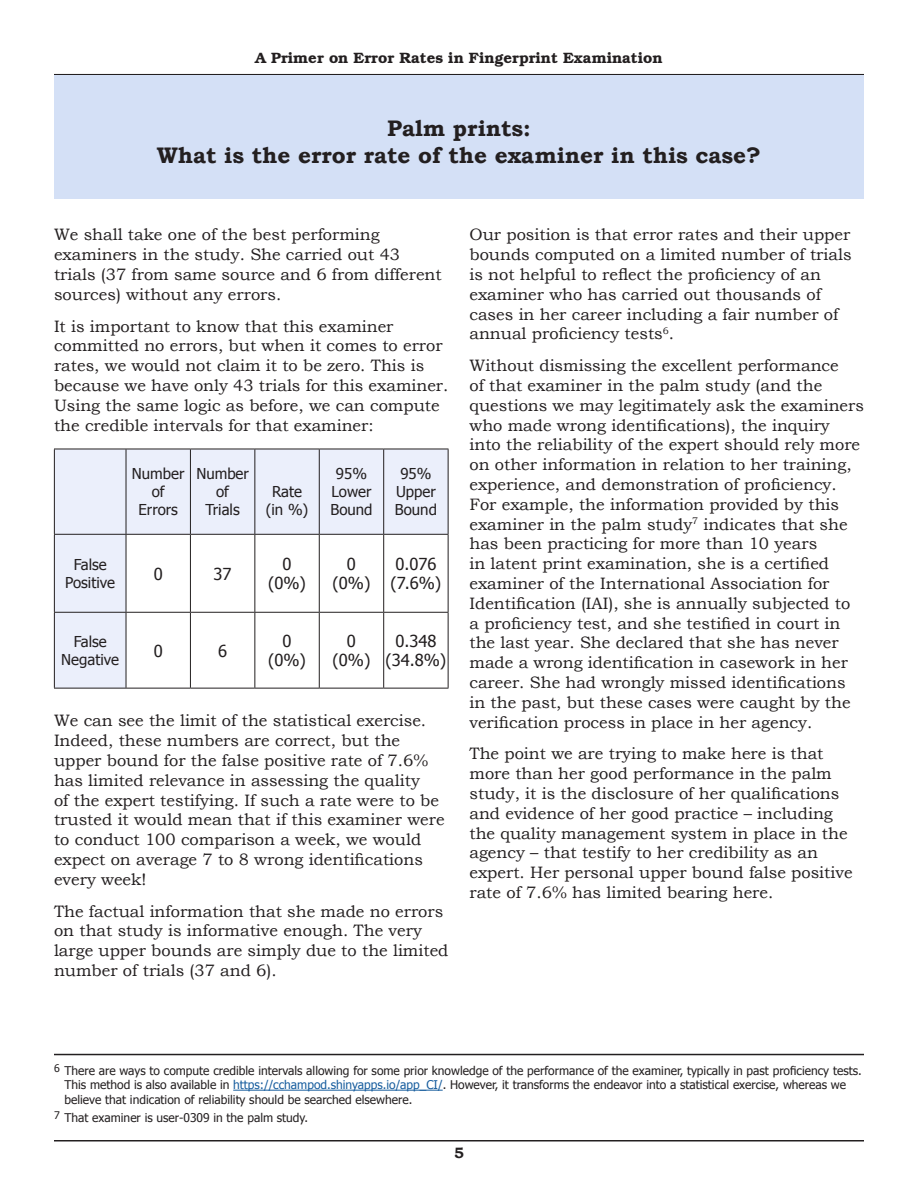
<style>
.page{position:relative;width:918px;height:1188px;background:#fff}
.page>*{position:absolute;margin:0;border:0;box-sizing:border-box;transform-origin:0 0}
.Subhead_1{font:700 22.5px/27px "Bookman Old Style";color:#231f20;text-align:center}
.body{font:16.5px/19.8px "Bookman Old Style";color:#231f20}
.body-2{font:16.5px/19.8px "Tahoma";color:#231f20;text-align:center}
.body-3{font:15px/18px "Tahoma";color:#231f20;text-align:center}
.t1{font:600 15px "Bookman Std";color:#231f20}
.t2{font:700 15px "Bookman Old Style";color:#231f20}
.t3{font:12px/14.4px "Tahoma";color:#231f20}
.s1{color:#175d9e}
</style>
<div class="page">
<hr style="left:54px;top:74px;width:810px;height:1px;background:#231f20">
<hr style="left:54px;top:1140px;width:810px;height:2px;background:#231f20">
<div style="left:54px;top:75px;width:810px;height:124px;background:#d4e0f6"></div>
<svg style="left:55px;top:450px;width:393px;height:238px"></svg>
<hr style="left:54px;top:449px;width:72px;height:1px;background:#231f20">
<hr style="left:54px;top:449px;width:1px;height:85px;background:#231f20">
<hr style="left:126px;top:449px;width:64px;height:1px;background:#231f20">
<hr style="left:126px;top:449px;width:1px;height:85px;background:#231f20">
<hr style="left:190px;top:449px;width:65px;height:1px;background:#231f20">
<hr style="left:190px;top:449px;width:1px;height:85px;background:#231f20">
<hr style="left:255px;top:449px;width:64px;height:1px;background:#231f20">
<hr style="left:254px;top:449px;width:1px;height:85px;background:#231f20">
<hr style="left:319px;top:449px;width:65px;height:1px;background:#231f20">
<hr style="left:319px;top:449px;width:1px;height:85px;background:#231f20">
<hr style="left:384px;top:449px;width:64px;height:1px;background:#231f20">
<hr style="left:383px;top:449px;width:1px;height:85px;background:#231f20">
<hr style="left:448px;top:449px;width:1px;height:85px;background:#231f20">
<hr style="left:54px;top:534px;width:72px;height:1px;background:#231f20">
<hr style="left:54px;top:535px;width:1px;height:77px;background:#231f20">
<hr style="left:126px;top:534px;width:64px;height:1px;background:#231f20">
<hr style="left:126px;top:535px;width:1px;height:77px;background:#231f20">
<hr style="left:190px;top:534px;width:65px;height:1px;background:#231f20">
<hr style="left:190px;top:535px;width:1px;height:77px;background:#231f20">
<hr style="left:255px;top:534px;width:64px;height:1px;background:#231f20">
<hr style="left:254px;top:535px;width:1px;height:77px;background:#231f20">
<hr style="left:319px;top:534px;width:65px;height:1px;background:#231f20">
<hr style="left:319px;top:535px;width:1px;height:77px;background:#231f20">
<hr style="left:384px;top:534px;width:64px;height:1px;background:#231f20">
<hr style="left:383px;top:535px;width:1px;height:77px;background:#231f20">
<hr style="left:448px;top:535px;width:1px;height:77px;background:#231f20">
<hr style="left:54px;top:612px;width:72px;height:1px;background:#231f20">
<hr style="left:54px;top:613px;width:1px;height:75px;background:#231f20">
<hr style="left:126px;top:612px;width:64px;height:1px;background:#231f20">
<hr style="left:126px;top:613px;width:1px;height:75px;background:#231f20">
<hr style="left:190px;top:612px;width:65px;height:1px;background:#231f20">
<hr style="left:190px;top:613px;width:1px;height:75px;background:#231f20">
<hr style="left:255px;top:612px;width:64px;height:1px;background:#231f20">
<hr style="left:254px;top:613px;width:1px;height:75px;background:#231f20">
<hr style="left:319px;top:612px;width:65px;height:1px;background:#231f20">
<hr style="left:319px;top:613px;width:1px;height:75px;background:#231f20">
<hr style="left:384px;top:612px;width:64px;height:1px;background:#231f20">
<hr style="left:383px;top:613px;width:1px;height:75px;background:#231f20">
<hr style="left:448px;top:613px;width:1px;height:75px;background:#231f20">
<hr style="left:54px;top:688px;width:72px;height:1px;background:#231f20">
<hr style="left:126px;top:688px;width:64px;height:1px;background:#231f20">
<hr style="left:190px;top:688px;width:65px;height:1px;background:#231f20">
<hr style="left:255px;top:688px;width:64px;height:1px;background:#231f20">
<hr style="left:319px;top:688px;width:65px;height:1px;background:#231f20">
<hr style="left:384px;top:688px;width:64px;height:1px;background:#231f20">
<hr style="left:54px;top:1054px;width:810px;height:1px;background:#231f20">
<hr style="left:233px;top:1090px;width:210px;height:1px;background:#175d9e">
<p class="t1" style="left:255px;top:49px;width:409px">A Primer on Error Rates in Fingerprint Examination</p>
<p class="Subhead_1" style="left:157px;top:114px;width:606px">Palm prints:<br>What is the error rate of the examiner in this case?</p>
<p class="body" style="left:54px;top:225px;width:389px">We shall take one of the best performing examiners in the study. She carried out 43 trials (37 from same source and 6 from different sources) without any errors.</p>
<p class="body" style="left:54px;top:316px;width:396px">It is important to know that this examiner committed no errors, but when it comes to error rates, we would not claim it to be zero. This is because we have only 43 trials for this examiner.<br>Using the same logic as before, we can compute the credible intervals for that examiner:</p>
<p class="body-3" style="left:132px;top:464px;width:54px">Number of<br>Errors</p>
<p class="body-3" style="left:196px;top:464px;width:54px">Number of<br>Trials</p>
<p class="body-3" style="left:330px;top:464px;width:44px">95%<br>Lower<br>Bound</p>
<p class="body-3" style="left:395px;top:464px;width:44px">95%<br>Upper<br>Bound</p>
<p class="body-3" style="left:266px;top:482px;width:44px">Rate (in %)</p>
<p class="body-3" style="left:65px;top:555px;width:51px">False<br>Positive</p>
<p class="body-2" style="left:154px;top:563px;width:11px">0</p>
<p class="body-2" style="left:214px;top:563px;width:20px">37</p>
<p class="body-2" style="left:268px;top:553px;width:39px">0 (0%)</p>
<p class="body-2" style="left:333px;top:553px;width:39px">0 (0%)</p>
<p class="body-2" style="left:391px;top:553px;width:52px;text-align:left">0.076 (7.6%)</p>
<p class="body-3" style="left:61px;top:632px;width:59px">False<br>Negative</p>
<p class="body-2" style="left:154px;top:640px;width:11px">0</p>
<p class="body-2" style="left:218px;top:640px;width:11px">6</p>
<p class="body-2" style="left:268px;top:630px;width:39px">0 (0%)</p>
<p class="body-2" style="left:333px;top:630px;width:39px">0 (0%)</p>
<p class="body-2" style="left:386px;top:630px;width:62px">0.348 (34.8%)</p>
<p class="body" style="left:54px;top:711px;width:392px">We can see the limit of the statistical exercise.<br>Indeed, these numbers are correct, but the upper bound for the false positive rate of 7.6% has limited relevance in assessing the quality<br>of the expert testifying. If such a rate were to be trusted it would mean that if this examiner were to conduct 100 comparison a week, we would expect on average 7 to 8 wrong identifications every week!</p>
<p class="body" style="left:54px;top:901px;width:396px">The factual information that she made no errors on that study is informative enough. The very large upper bounds are simply due to the limited number of trials (37 and 6).</p>
<p class="body" style="left:470px;top:225px;width:384px">Our position is that error rates and their upper bounds computed on a limited number of trials is not helpful to reflect the proficiency of an examiner who has carried out thousands of cases in her career including a fair number of annual proficiency tests<sup>6</sup>.</p>
<p class="body" style="left:470px;top:356px;width:396px">Without dismissing the excellent performance<br>of that examiner in the palm study (and the questions we may legitimately ask the examiners who made wrong identifications), the inquiry into the reliability of the expert should rely more on other information in relation to her training, experience, and demonstration of proficiency.<br>For example, the information provided by this examiner in the palm study<sup>7</sup> indicates that she has been practicing for more than 10 years<br>in latent print examination, she is a certified examiner of the International Association for Identification (IAI), she is annually subjected to a proficiency test, and she testified in court in the last year. She declared that she has never made a wrong identification in casework in her career. She had wrongly missed identifications in the past, but these cases were caught by the verification process in place in her agency.</p>
<p class="body" style="left:470px;top:744px;width:385px">The point we are trying to make here is that more than her good performance in the palm study, it is the disclosure of her qualifications and evidence of her good practice – including the quality management system in place in the agency – that testify to her credibility as an expert. Her personal upper bound false positive rate of 7.6% has limited bearing here.</p>
<p class="t3" style="left:64px;top:1063px;width:799px;text-indent:-10px"><sup>6</sup> There are ways to compute credible intervals allowing for some prior knowledge of the performance of the examiner, typically in past proficiency tests.<br>This method is also available in <span class="s1">https://cchampod.shinyapps.io/app_CI/</span>. However, it transforms the endeavor into a statistical exercise, whereas we believe that indication of reliability should be searched elsewhere.</p>
<p class="t3" style="left:54px;top:1110px;width:256px"><sup>7</sup> That examiner is user-0309 in the palm study.</p>
<p class="t2" style="left:454px;top:1142px;width:11px">5</p>
</div>
